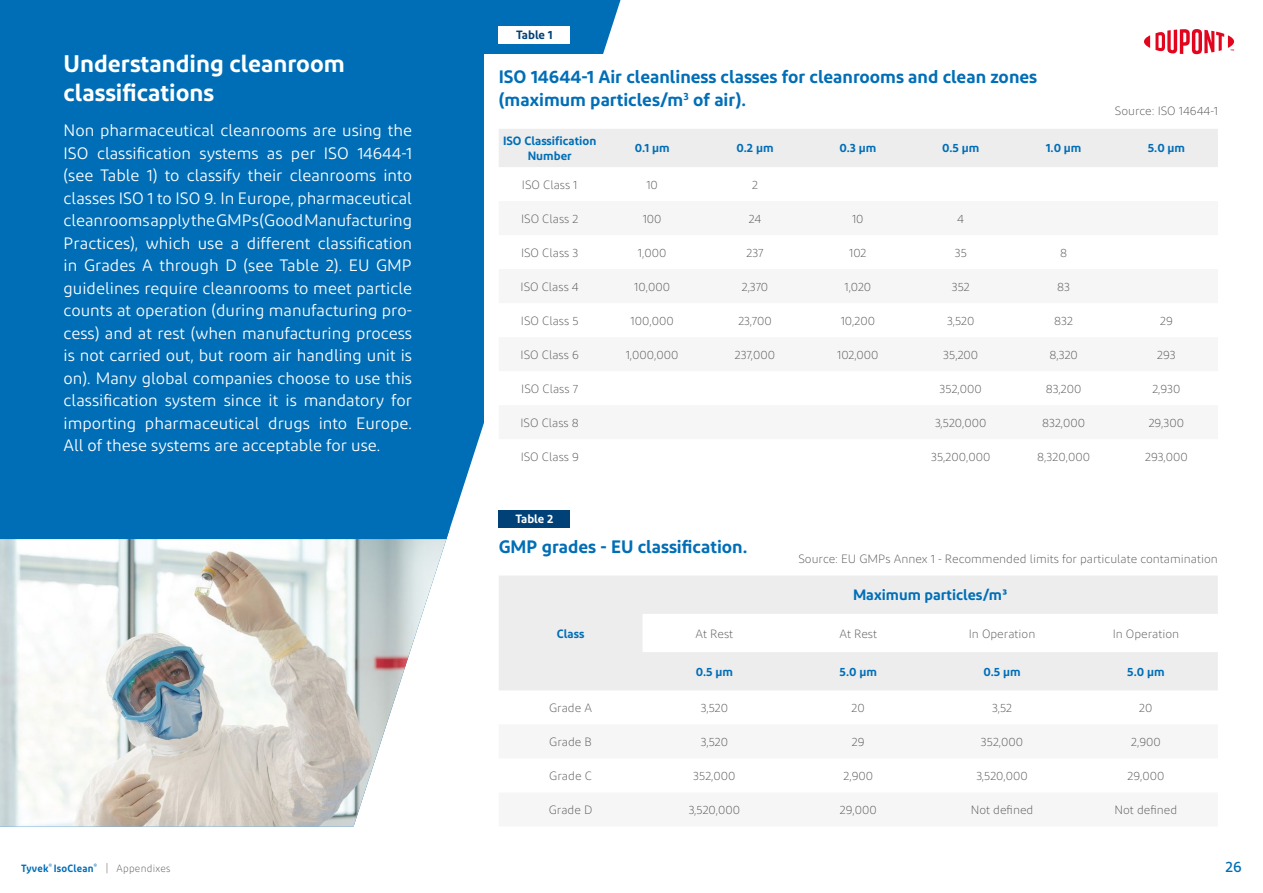
<style>
.page{position:relative;width:1263px;height:893px;background:#fff}
.page>*{position:absolute;margin:0;border:0;box-sizing:border-box;transform-origin:0 0}
.Sous-titre_niv2{font:600 24px/28.5px "Diodrum";color:#fff}
.Sous-titre_niv2-appe{font:600 18px/22.5px "Diodrum";color:#006eb7}
.Texte{font:16.5px/22.5px "Diodrum";color:#fff;text-align:justify}
.t1{font:600 15px "Diodrum";color:#006eb7}
.t2{font:500 15px "Diodrum";color:#006eb7}
.t3{font:300 12px "Diodrum";color:#575756}
.t4{font:600 12px "Diodrum";color:#006eb7}
.Sous-titre_niv2-appe-2{font:600 12px "Diodrum";letter-spacing:-.005em;color:#004177}
.Sous-titre_niv2-appe-3{font:600 12px "Diodrum";letter-spacing:-.005em;color:#fff}
.t5{font:600 10.5px "Diodrum";letter-spacing:.025em;color:#006eb7;scale:.95 1}
.t6{font:300 10.5px "Diodrum";letter-spacing:.025em;color:#575756;scale:.95 1}
</style>
<div class="page">
<svg style="left:449px;top:0;width:171px;height:531px;fill:#006eb7"></svg>
<div style="left:485px;top:54px;width:749px;height:450px;background:#fff"></div>
<div style="left:0;top:0;width:449px;height:539px;background:#006eb7"></div>
<div style="left:499px;top:129px;width:719px;height:38px;background:#ededed"></div>
<svg style="left:499px;top:576px;width:719px;height:114px;fill:#ededed"></svg>
<img style="left:0;top:539px;width:446px;height:287px">
<div style="left:499px;top:26px;width:71px;height:18px;background:#fff"></div>
<div style="left:499px;top:510px;width:71px;height:18px;background:#004177"></div>
<svg style="left:1144px;top:29px;width:90px;height:25px"></svg>
<p class="Sous-titre_niv2" style="left:64px;top:49px;width:283px">Understanding cleanroom classifications</p>
<p class="Texte" style="left:64px;top:119px;width:350px">Non pharmaceutical cleanrooms are using the ISO classification systems as per ISO 14644-1 (see Table 1) to classify their cleanrooms into classes ISO 1 to ISO 9. In Europe, pharmaceutical cleanrooms apply the GMPs (Good Manufacturing Practices), which use a different classification in Grades A through D (see Table 2). EU GMP guidelines require cleanrooms to meet particle counts at operation (during manufacturing pro&shy;cess) and at rest (when manufacturing process is not carried out, but room air handling unit is on). Many global companies choose to use this classification system since it is mandatory for importing pharmaceutical drugs into Europe.<br>All of these systems are acceptable for use.</p>
<p class="Sous-titre_niv2-appe-2" style="left:516px;top:27px;width:38px">Table 1</p>
<p class="Sous-titre_niv2-appe" style="left:499px;top:65px;width:540px">ISO 14644-1 Air cleanliness classes for cleanrooms and clean zones (maximum particles/m<sup>3</sup> of air).</p>
<p class="t4" style="left:503px;top:133px;width:95px">ISO Classification</p>
<p class="t4" style="left:528px;top:148px;width:46px">Number</p>
<p class="t3" style="left:1115px;top:104px;width:104px">Source: ISO 14644-1</p>
<p class="t4" style="left:635px;top:140px;width:36px">0.1 µm</p>
<p class="t4" style="left:736px;top:140px;width:39px">0.2 µm</p>
<p class="t4" style="left:839px;top:140px;width:39px">0.3 µm</p>
<p class="t4" style="left:942px;top:140px;width:39px">0.5 µm</p>
<p class="t4" style="left:1046px;top:140px;width:37px">1.0 µm</p>
<p class="t4" style="left:1148px;top:140px;width:39px">5.0 µm</p>
<p class="t3" style="left:522px;top:177px;width:57px">ISO Class 1</p>
<p class="t3" style="left:646px;top:177px;width:13px">10</p>
<p class="t3" style="left:752px;top:177px;width:7px">2</p>
<p class="t3" style="left:521px;top:211px;width:59px">ISO Class 2</p>
<p class="t3" style="left:643px;top:211px;width:20px">100</p>
<p class="t3" style="left:749px;top:211px;width:14px">24</p>
<p class="t3" style="left:852px;top:211px;width:13px">10</p>
<p class="t3" style="left:957px;top:211px;width:8px">4</p>
<p class="t3" style="left:521px;top:245px;width:59px">ISO Class 3</p>
<p class="t3" style="left:638px;top:245px;width:30px">1,000</p>
<p class="t3" style="left:746px;top:245px;width:19px">237</p>
<p class="t3" style="left:849px;top:245px;width:19px">102</p>
<p class="t3" style="left:955px;top:245px;width:14px">35</p>
<p class="t3" style="left:1060px;top:245px;width:9px">8</p>
<p class="t3" style="left:520px;top:279px;width:60px">ISO Class 4</p>
<p class="t3" style="left:634px;top:279px;width:37px">10,000</p>
<p class="t3" style="left:742px;top:279px;width:28px">2,370</p>
<p class="t3" style="left:844px;top:279px;width:28px">1,020</p>
<p class="t3" style="left:952px;top:279px;width:20px">352</p>
<p class="t3" style="left:1057px;top:279px;width:15px">83</p>
<p class="t3" style="left:521px;top:313px;width:59px">ISO Class 5</p>
<p class="t3" style="left:631px;top:313px;width:45px">100,000</p>
<p class="t3" style="left:738px;top:313px;width:35px">23,700</p>
<p class="t3" style="left:841px;top:313px;width:36px">10,200</p>
<p class="t3" style="left:947px;top:313px;width:29px">3,520</p>
<p class="t3" style="left:1054px;top:313px;width:20px">832</p>
<p class="t3" style="left:1160px;top:313px;width:14px">29</p>
<p class="t3" style="left:521px;top:347px;width:60px">ISO Class 6</p>
<p class="t3" style="left:626px;top:347px;width:54px">1,000,000</p>
<p class="t3" style="left:735px;top:347px;width:42px">237,000</p>
<p class="t3" style="left:837px;top:347px;width:43px">102,000</p>
<p class="t3" style="left:943px;top:347px;width:36px">35,200</p>
<p class="t3" style="left:1049px;top:347px;width:30px">8,320</p>
<p class="t3" style="left:1157px;top:347px;width:20px">293</p>
<p class="t3" style="left:521px;top:381px;width:58px">ISO Class 7</p>
<p class="t3" style="left:940px;top:381px;width:44px">352,000</p>
<p class="t3" style="left:1046px;top:381px;width:37px">83,200</p>
<p class="t3" style="left:1152px;top:381px;width:30px">2,930</p>
<p class="t3" style="left:520px;top:415px;width:60px">ISO Class 8</p>
<p class="t3" style="left:935px;top:415px;width:53px">3,520,000</p>
<p class="t3" style="left:1042px;top:415px;width:45px">832,000</p>
<p class="t3" style="left:1149px;top:415px;width:37px">29,300</p>
<p class="t3" style="left:521px;top:449px;width:60px">ISO Class 9</p>
<p class="t3" style="left:931px;top:449px;width:61px">35,200,000</p>
<p class="t3" style="left:1037px;top:449px;width:54px">8,320,000</p>
<p class="t3" style="left:1145px;top:449px;width:44px">293,000</p>
<p class="Sous-titre_niv2-appe-3" style="left:515px;top:511px;width:40px">Table 2</p>
<p class="Sous-titre_niv2-appe" style="left:499px;top:534px;width:250px">GMP grades - EU classification.</p>
<p class="t3" style="left:798px;top:551px;width:421px">Source: EU GMPs Annex 1 - Recommended limits for particulate contamination</p>
<p class="t1" style="left:853px;top:585px;width:156px">Maximum particles/m³</p>
<p class="t4" style="left:557px;top:626px;width:29px">Class</p>
<p class="t3" style="left:696px;top:626px;width:39px">At Rest</p>
<p class="t3" style="left:839px;top:626px;width:39px">At Rest</p>
<p class="t3" style="left:969px;top:626px;width:68px">In Operation</p>
<p class="t3" style="left:1113px;top:626px;width:68px">In Operation</p>
<p class="t4" style="left:696px;top:664px;width:39px">0.5 µm</p>
<p class="t4" style="left:839px;top:664px;width:39px">5.0 µm</p>
<p class="t4" style="left:983px;top:664px;width:39px">0.5 µm</p>
<p class="t4" style="left:1127px;top:664px;width:39px">5.0 µm</p>
<p class="t3" style="left:549px;top:701px;width:45px">Grade A</p>
<p class="t3" style="left:701px;top:701px;width:29px">3,520</p>
<p class="t3" style="left:852px;top:701px;width:15px">20</p>
<p class="t3" style="left:992px;top:701px;width:21px">3,52</p>
<p class="t3" style="left:1139px;top:701px;width:15px">20</p>
<p class="t3" style="left:549px;top:735px;width:44px">Grade B</p>
<p class="t3" style="left:701px;top:735px;width:29px">3,520</p>
<p class="t3" style="left:852px;top:735px;width:14px">29</p>
<p class="t3" style="left:981px;top:735px;width:44px">352,000</p>
<p class="t3" style="left:1131px;top:735px;width:31px">2,900</p>
<p class="t3" style="left:549px;top:769px;width:44px">Grade C</p>
<p class="t3" style="left:693px;top:769px;width:44px">352,000</p>
<p class="t3" style="left:843px;top:769px;width:31px">2,900</p>
<p class="t3" style="left:976px;top:769px;width:53px">3,520,000</p>
<p class="t3" style="left:1127px;top:769px;width:38px">29,000</p>
<p class="t3" style="left:549px;top:803px;width:45px">Grade D</p>
<p class="t3" style="left:689px;top:803px;width:53px">3,520,000</p>
<p class="t3" style="left:840px;top:803px;width:38px">29,000</p>
<p class="t3" style="left:971px;top:803px;width:64px">Not defined</p>
<p class="t3" style="left:1114px;top:803px;width:64px">Not defined</p>
<p class="t5" style="left:21px;top:861px;width:81px">Tyvek<sup>®</sup> IsoClean<sup>®</sup></p>
<p class="t6" style="left:106px;top:862px;width:69px">| Appendixes</p>
<p class="t2" style="left:1225px;top:857px;width:18px">26</p>
</div>
